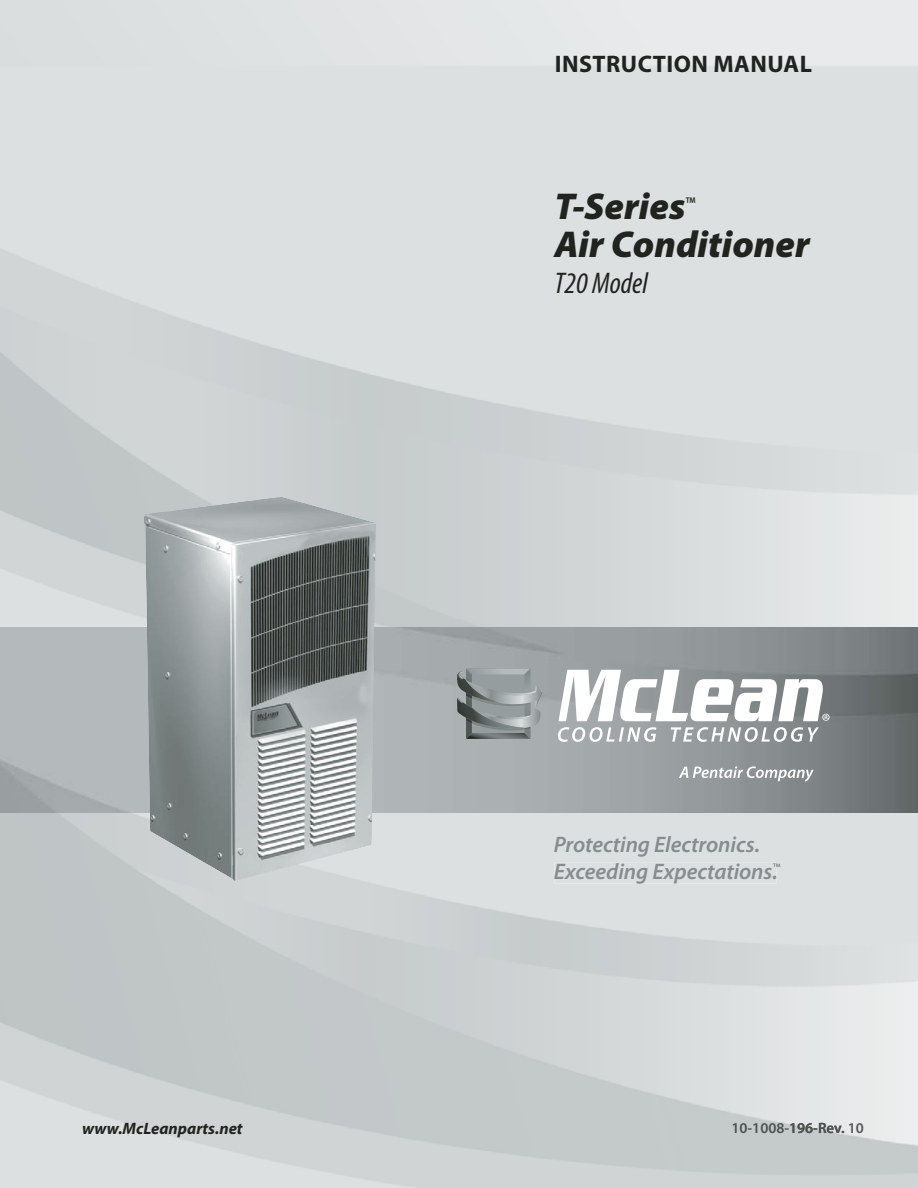
<style>
.page{position:relative;width:918px;height:1188px;background:#fff}
.page>*{position:absolute;margin:0;border:0;box-sizing:border-box;transform-origin:0 0}
.t1{font:italic 900 37.5px/37.5px "Myriad Pro";color:#20231e}
.t2{font:italic condensed 30px "Myriad Pro";color:#20231e}
.t3{font:700 24px "Myriad Pro";letter-spacing:.02em;color:#20231e}
.t4{font:italic 600 22.5px/27px "Myriad Pro";letter-spacing:-.005em;color:#868d8e}
.t5{font:italic 700 16.5px "Myriad Pro";color:#20231e}
.t6{font:600 15px "Myriad Pro";color:#4c524f}
.s1{color:#525856}
.s2{color:#535957}
</style>
<div class="page">
<img style="left:0;top:0;width:918px;height:812px">
<img style="left:881px;top:812px;width:37px;height:376px">
<svg style="left:558px;top:727px;width:99px;height:15px"></svg>
<svg style="left:671px;top:727px;width:148px;height:15px"></svg>
<svg style="left:679px;top:766px;width:135px;height:16px"></svg>
<svg style="left:457px;top:669px;width:86px;height:70px;background:#8e9495"></svg>
<svg style="left:559px;top:670px;width:271px;height:51px"></svg>
<div style="left:554px;top:836px;width:206px;height:20px;background:#dde0e1"></div>
<div style="left:554px;top:863px;width:222px;height:20px;background:#dde0e1"></div>
<svg style="left:773px;top:863px;width:7px;height:4px"></svg>
<img style="left:144px;top:497px;width:232px;height:384px">
<p class="t5" style="left:82px;top:1118px;width:162px">www.McLeanparts.net</p>
<p class="t3" style="left:555px;top:50px;width:259px">INSTRUCTION MANUAL</p>
<h1 class="t1" style="left:554px;top:187px;width:257px">T-Series<sup>™<br></sup>Air Conditioner</h1>
<h2 class="t2" style="left:554px;top:265px;width:95px">T20 Model</h2>
<p class="t4" style="left:554px;top:833px;width:228px">Protecting Electronics.<br>Exceeding Expectations.<sup>™</sup></p>
<p class="t6" style="left:732px;top:1119px;width:134px">10-1008-<span class="s1">196-Re</span><span class="s2">v. 10</span></p>
</div>
